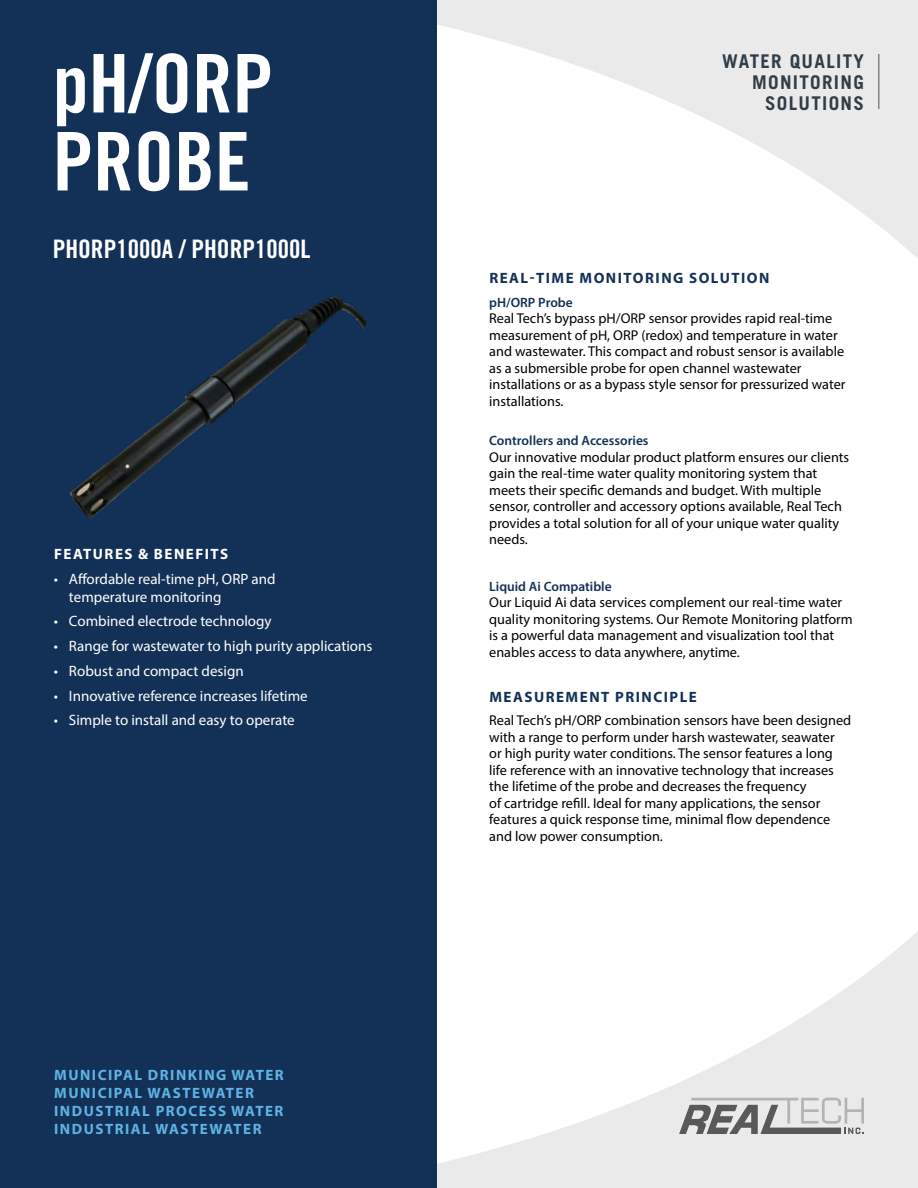
<style>
.page{position:relative;width:918px;height:1188px;background:#fff}
.page>*{position:absolute;margin:0;border:0;box-sizing:border-box;transform-origin:0 0}
.t1{font:81px/78px "Trade Gothic LT Std Bd Cn 20";color:#fff}
.t2{font:25.5px "Trade Gothic LT Std Bd Cn 20";color:#fff}
.t3{font:700 18.9px/21px "Trade Gothic LT Std";letter-spacing:.07em;color:#313e48;text-align:right}
.t4{font:15px/18px "Myriad Pro";color:#fff}
.t5{font:700 15px/18px "Myriad Pro";letter-spacing:.1em;color:#5fb3e4}
.t6{font:700 15px "Myriad Pro";letter-spacing:.1em;color:#133156}
.t7{font:700 15px "Myriad Pro";letter-spacing:.1em;color:#fff}
.t8{font:14.25px/16.5px "Myriad Pro";color:#000}
.t9{font:600 13.5px "Myriad Pro";color:#133156}
</style>
<div class="page">
<svg style="left:436px;top:918px;width:482px;height:270px"></svg>
<svg style="left:436px;top:0;width:482px;height:269px"></svg>
<div style="left:0;top:0;width:436px;height:1188px;background:#133156"></div>
<svg style="left:679px;top:1098px;width:185px;height:36px;background:#b4b4b5"></svg>
<hr style="left:878px;top:54px;width:2px;height:55px;background:#83858d">
<img style="left:69px;top:296px;width:298px;height:223px">
<h1 class="t1" style="left:53px;top:44px;width:222px">pH/ORP<br>PROBE</h1>
<h2 class="t2" style="left:53px;top:233px;width:259px">PHORP1000A / PHORP1000L</h2>
<p class="t7" style="left:54px;top:544px;width:176px">FEATURES &amp; BENEFITS</p>
<p class="t4" style="left:69px;top:569px;width:208px;text-indent:-15px">• Affordable real-time pH, ORP and temperature monitoring</p>
<p class="t4" style="left:54px;top:612px;width:219px">• Combined electrode technology</p>
<p class="t4" style="left:54px;top:637px;width:320px">• Range for wastewater to high purity applications</p>
<p class="t4" style="left:54px;top:662px;width:191px">• Robust and compact design</p>
<p class="t4" style="left:54px;top:686px;width:255px">• Innovative reference increases lifetime</p>
<p class="t4" style="left:54px;top:711px;width:242px">• Simple to install and easy to operate</p>
<p class="t5" style="left:54px;top:1065px;width:231px">MUNICIPAL DRINKING WATER<br>MUNICIPAL WASTEWATER<br>INDUSTRIAL PROCESS WATER<br>INDUSTRIAL WASTEWATER</p>
<h3 class="t3" style="left:722px;top:50px;width:143px">WATER QUALITY<br>MONITORING<br>SOLUTIONS</h3>
<p class="t6" style="left:489px;top:269px;width:282px">REAL-TIME MONITORING SOLUTION</p>
<p class="t9" style="left:489px;top:294px;width:85px">pH/ORP Probe</p>
<p class="t8" style="left:489px;top:310px;width:358px">Real Tech’s bypass pH/ORP sensor provides rapid real-time measurement of pH, ORP (redox) and temperature in water and wastewater. This compact and robust sensor is available as a submersible probe for open channel wastewater installations or as a bypass style sensor for pressurized water installations.</p>
<p class="t9" style="left:489px;top:432px;width:161px">Controllers and Accessories</p>
<p class="t8" style="left:489px;top:449px;width:362px">Our innovative modular product platform ensures our clients gain the real-time water quality monitoring system that meets their specific demands and budget. With multiple sensor, controller and accessory options available, Real Tech provides a total solution for all of your unique water quality needs.</p>
<p class="t9" style="left:489px;top:578px;width:124px">Liquid Ai Compatible</p>
<p class="t8" style="left:489px;top:594px;width:365px">Our Liquid Ai data services complement our real-time water quality monitoring systems. Our Remote Monitoring platform is a powerful data management and visualization tool that enables access to data anywhere, anytime.</p>
<p class="t6" style="left:489px;top:687px;width:209px">MEASUREMENT PRINCIPLE</p>
<p class="t8" style="left:489px;top:712px;width:363px">Real Tech’s pH/ORP combination sensors have been designed with a range to perform under harsh wastewater, seawater<br>or high purity water conditions. The sensor features a long life reference with an innovative technology that increases the lifetime of the probe and decreases the frequency<br>of cartridge refill. Ideal for many applications, the sensor features a quick response time, minimal flow dependence and low power consumption.</p>
</div>
